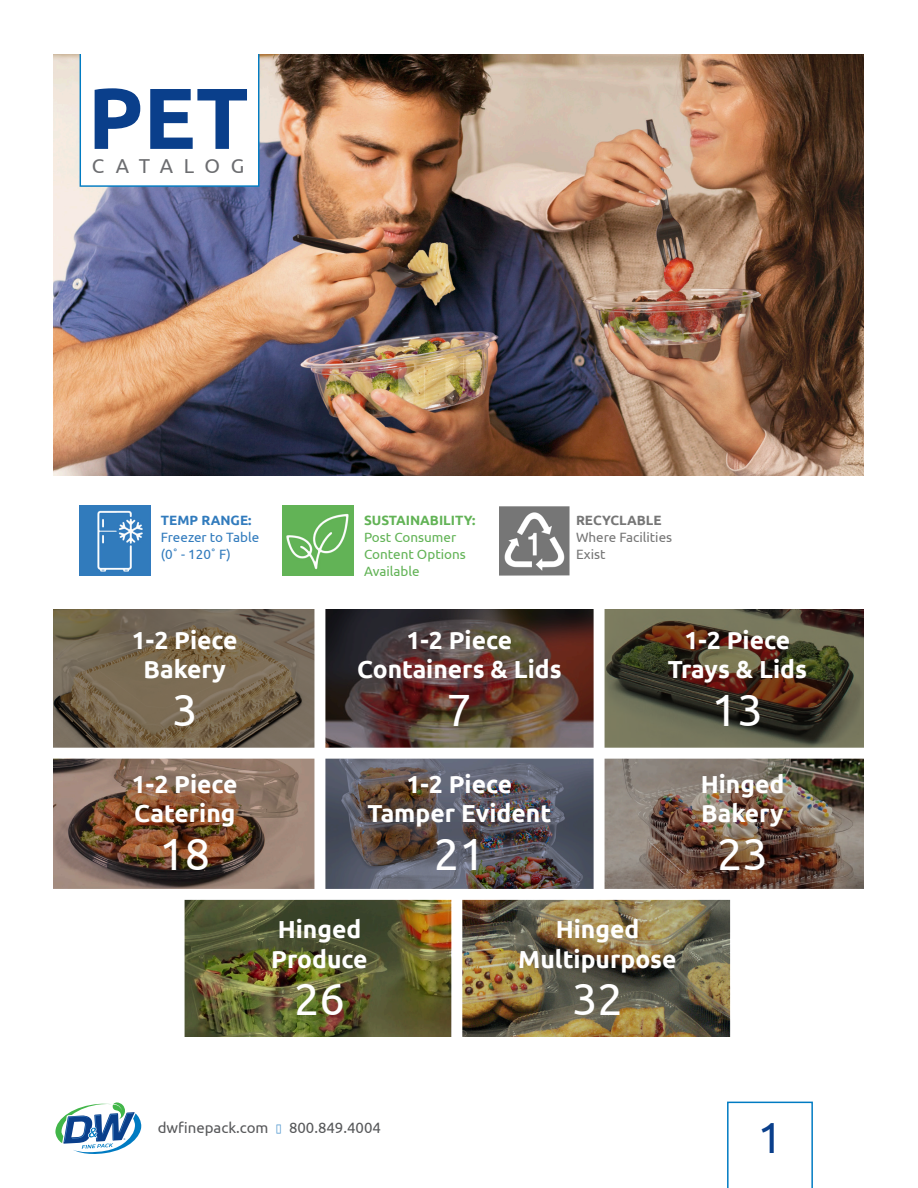
<style>
.page{position:relative;width:918px;height:1188px;background:#fff}
.page>*{position:absolute;margin:0;border:0;box-sizing:border-box;transform-origin:0 0}
.t1{font:700 86.4px "Ubuntu";color:#0a3f8b}
.t2{font:45.15px "Ubuntu";color:#fff}
.t3{font:43.5px "Ubuntu";color:#0a3f8b}
.t4{font:700 24.6px "Ubuntu";color:#fff}
.t5{font:20.1px "Ubuntu";letter-spacing:.52em;color:#6c6d70}
.t6{font:15px "Ubuntu";color:#57585a}
.t7{font:13.5px "Ubuntu";color:#62b356}
.t8{font:13.5px "Ubuntu";color:#317bbd}
.t9{font:13.5px "Ubuntu";color:#767676}
.t10{font:700 13.5px "Ubuntu";color:#62b356}
.t11{font:700 13.5px "Ubuntu";color:#317bbd}
.t12{font:700 13.5px "Ubuntu";color:#767676}
.s1{color:#3e8cca}
</style>
<div class="page">
<img style="left:462px;top:900px;width:268px;height:137px">
<img style="left:605px;top:759px;width:259px;height:130px">
<img style="left:325px;top:759px;width:269px;height:130px">
<img style="left:53px;top:54px;width:811px;height:421px">
<div style="left:80px;top:11px;width:179px;height:176px;background:#fff;border:1px solid #007bc2"></div>
<img style="left:53px;top:759px;width:261px;height:130px">
<img style="left:185px;top:900px;width:266px;height:137px">
<svg style="left:53px;top:609px;width:261px;height:139px;background:#746650"></svg>
<img style="left:325px;top:609px;width:269px;height:139px">
<svg style="left:605px;top:609px;width:259px;height:139px;background:#544a36"></svg>
<img style="left:80px;top:505px;width:70px;height:71px">
<img style="left:283px;top:505px;width:70px;height:71px">
<img style="left:499px;top:506px;width:71px;height:70px">
<div style="left:0;top:0;width:918px;height:53px;background:#fff"></div>
<svg style="left:55px;top:1102px;width:86px;height:52px"></svg>
<svg style="left:727px;top:1102px;width:86px;height:86px"></svg>
<p class="t1" style="left:88px;top:66px;width:163px">PET</p>
<p class="t5" style="left:92px;top:154px;width:154px">CATALOG</p>
<p class="t11" style="left:161px;top:512px;width:92px">TEMP RANGE:</p>
<p class="t8" style="left:161px;top:529px;width:100px">Freezer to Table</p>
<p class="t8" style="left:161px;top:546px;width:71px">(0˚ - 120˚ F)</p>
<p class="t10" style="left:364px;top:512px;width:113px">SUSTAINABILITY:</p>
<p class="t7" style="left:364px;top:529px;width:94px">Post Consumer</p>
<p class="t7" style="left:364px;top:546px;width:103px">Content Options</p>
<p class="t7" style="left:364px;top:563px;width:57px">Available</p>
<p class="t12" style="left:576px;top:512px;width:87px">RECYCLABLE</p>
<p class="t9" style="left:576px;top:529px;width:98px">Where Facilities</p>
<p class="t9" style="left:576px;top:546px;width:31px">Exist</p>
<p class="t4" style="left:132px;top:625px;width:107px">1-2 Piece</p>
<p class="t4" style="left:144px;top:655px;width:84px">Bakery</p>
<p class="t2" style="left:172px;top:683px;width:27px">3</p>
<p class="t4" style="left:132px;top:769px;width:107px">1-2 Piece</p>
<p class="t4" style="left:134px;top:798px;width:103px">Catering</p>
<p class="t2" style="left:159px;top:827px;width:52px">18</p>
<p class="t4" style="left:407px;top:625px;width:107px">1-2 Piece</p>
<p class="t4" style="left:357px;top:655px;width:206px">Containers &amp; Lids</p>
<p class="t2" style="left:447px;top:683px;width:27px">7</p>
<p class="t4" style="left:407px;top:769px;width:107px">1-2 Piece</p>
<p class="t4" style="left:367px;top:798px;width:185px">Tamper Evident</p>
<p class="t2" style="left:434px;top:827px;width:52px">21</p>
<p class="t4" style="left:685px;top:625px;width:107px">1-2 Piece</p>
<p class="t4" style="left:668px;top:655px;width:141px">Trays &amp; Lids</p>
<p class="t2" style="left:712px;top:683px;width:52px">13</p>
<p class="t4" style="left:701px;top:769px;width:85px">Hinged</p>
<p class="t4" style="left:701px;top:798px;width:84px">Bakery</p>
<p class="t2" style="left:717px;top:827px;width:52px">23</p>
<p class="t4" style="left:278px;top:914px;width:85px">Hinged</p>
<p class="t4" style="left:271px;top:944px;width:98px">Produce</p>
<p class="t2" style="left:294px;top:972px;width:52px">26</p>
<p class="t4" style="left:556px;top:914px;width:85px">Hinged</p>
<p class="t4" style="left:518px;top:944px;width:160px">Multipurpose</p>
<p class="t2" style="left:572px;top:972px;width:52px">32</p>
<p class="t6" style="left:158px;top:1119px;width:225px">dwfinepack.com <span class="s1">■</span> 800.849.4004</p>
<p class="t3" style="left:758px;top:1112px;width:26px">1</p>
</div>
